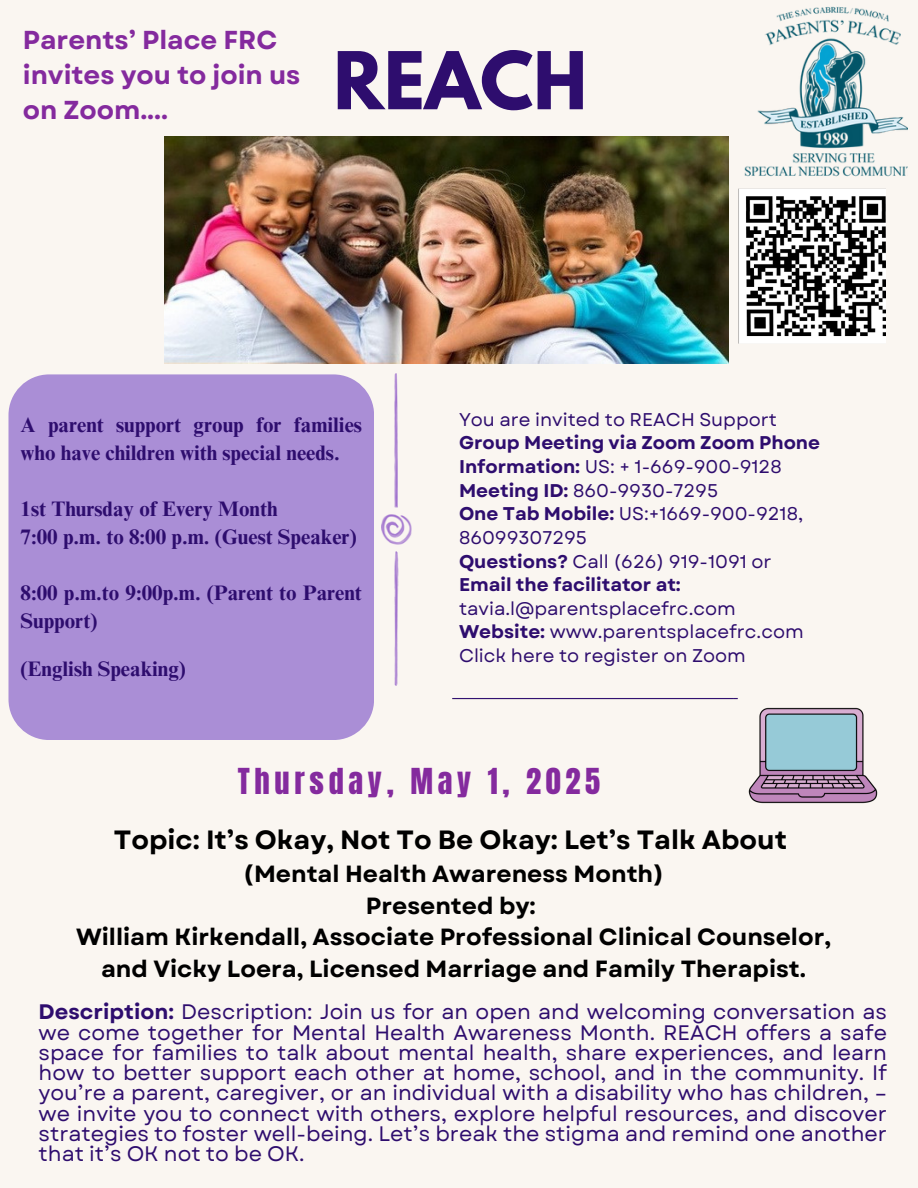
<style>
.page{position:relative;width:918px;height:1188px;background:#faf6f1}
.page>*{position:absolute;margin:0;border:0;box-sizing:border-box;transform-origin:0 0}
.t1{font:700 70.5px "League Spartan";color:#2e0d6e}
.t2{font:30.45px "Anton";letter-spacing:.155em;color:#842a9e}
.t3{font:700 26.4px "Garet";color:#000}
.t4{font:700 25.95px/34.8px "Garet";color:#842a9e}
.t5{font:700 23.4px/31.5px "Garet";color:#000;text-align:center}
.t6{font:21px/20.2px "Garet";color:#2e0d6e;text-align:justify}
.t7{font:700 21px/28.2px "Times NRMT Pro";color:#2e0d6e}
.t8{font:18.45px/23.7px "Garet";color:#2e0d6e}
.s1{font-weight:700}
</style>
<div class="page">
<div style="left:8px;top:374px;width:366px;height:366px;background:#aa8ed6;border-radius:41px"></div>
<img style="left:885px;top:14px;width:23px;height:163px">
<img style="left:17px;top:6px;width:868px;height:798px">
<h4 class="t4" style="left:23px;top:23px;width:279px">Parents’ Place FRC invites you to join us on Zoom....</h4>
<h4 class="t1" style="left:333px;top:46px;width:255px">REACH</h4>
<p class="t7" style="left:21px;top:413px;width:343px">A parent support group for families who have children with special needs.</p>
<h3 class="t7" style="left:21px;top:497px;width:338px">1st Thursday of Every Month<br>7:00 p.m. to 8:00 p.m. (Guest Speaker)</h3>
<h1 class="t7" style="left:21px;top:582px;width:343px">8:00 p.m.to 9:00p.m. (Parent to Parent<br>Support)</h1>
<p class="t7" style="left:21px;top:657px;width:167px">(English Speaking)</p>
<h4 class="t8" style="left:459px;top:408px;width:363px">You are invited to REACH Support<br><span class="s1">Group Meeting via Zoom Zoom Phone<br>Information:</span> US: + 1-669-900-9128<br><span class="s1">Meeting ID:</span> 860-9930-7295</h4>
<p class="t8" style="left:459px;top:502px;width:346px"><span class="s1">One Tab Mobile:</span> US:+1669-900-9218,<br>86099307295</p>
<p class="t8" style="left:459px;top:549px;width:314px"><span class="s1">Questions?</span> Call (626) 919-1091 or</p>
<p class="t8" style="left:459px;top:573px;width:278px"><span class="s1">Email the facilitator at: </span>tavia.l@parentsplacefrc.com</p>
<p class="t8" style="left:459px;top:620px;width:346px"><span class="s1">Website:</span> www.parentsplacefrc.com<br>Click here to register on Zoom</p>
<h4 class="t2" style="left:238px;top:760px;width:364px">Thursday, May 1, 2025</h4>
<p class="t3" style="left:114px;top:821px;width:675px">Topic: It’s Okay, Not To Be Okay: Let’s Talk About</p>
<p class="t5" style="left:76px;top:858px;width:757px">(Mental Health Awareness Month)<br>Presented by:<br>William Kirkendall, Associate Professional Clinical Counselor, and Vicky Loera, Licensed Marriage and Family Therapist.</p>
<p class="t6" style="left:39px;top:1002px;width:850px"><span class="s1">Description:</span> Description: Join us for an open and welcoming conversation as we come together for Mental Health Awareness Month. REACH offers a safe space for families to talk about mental health, share experiences, and learn how to better support each other at home, school, and in the community. If you’re a parent, caregiver, or an individual with a disability who has children, – we invite you to connect with others, explore helpful resources, and discover strategies to foster well-being. Let’s break the stigma and remind one another that it’s OK not to be OK.</p>
</div>
